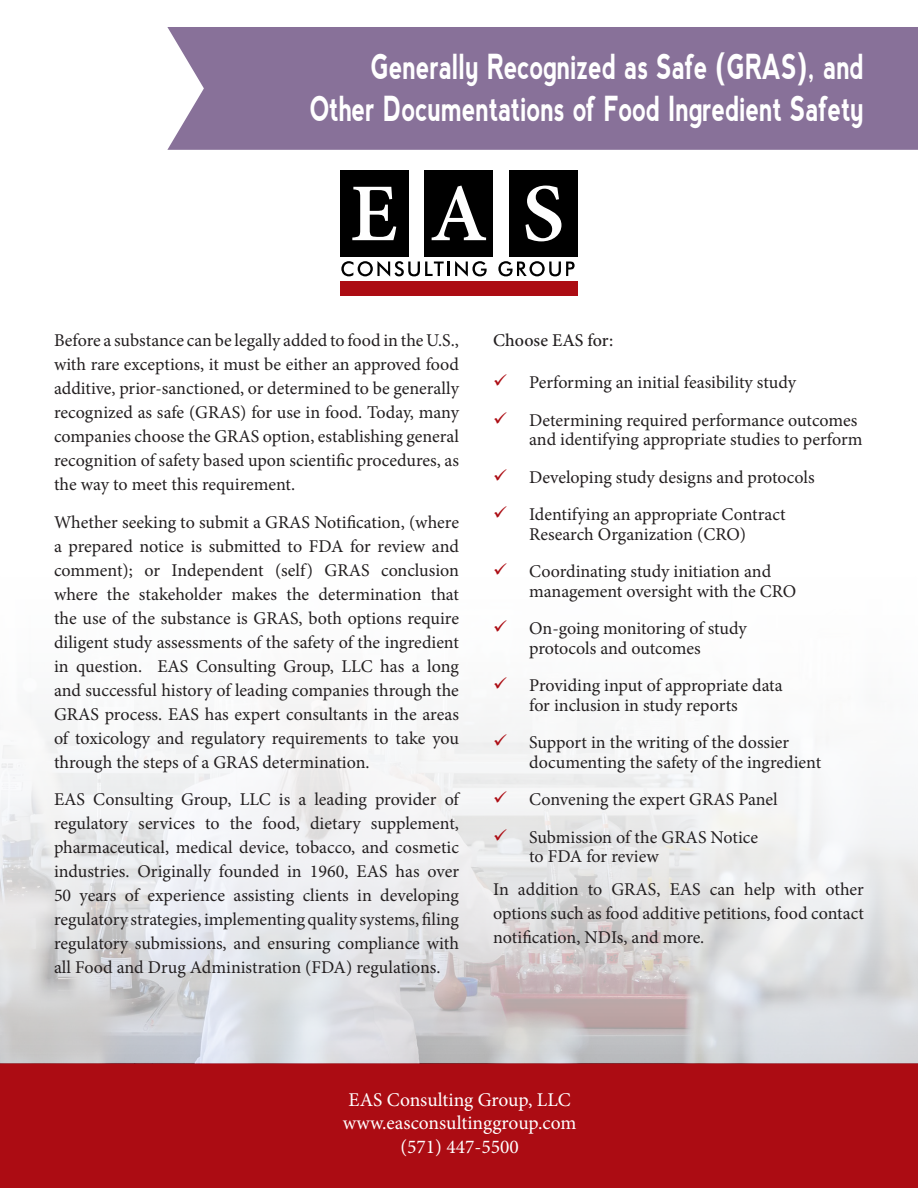
<style>
.page{position:relative;width:918px;height:1188px;background:#fff}
.page>*{position:absolute;margin:0;border:0;box-sizing:border-box;transform-origin:0 0}
.Headline_1_TIGHT_GRA{font:700 34.5px/41.4px "nevis";color:#fff;text-align:right;scale:.7 1}
.t1{font:19.5px "Minion Pro";color:#fff}
.Intro_GRAS{font:18px/24px "Minion Pro";color:#231f20;text-align:justify}
.Bullet_Listing_-_GRA{font:18px/19.5px "Minion Pro";letter-spacing:-.005em;color:#231f20}
.Intro_GRAS_2{font:500 18px "Minion Pro";color:#231f20}
</style>
<div class="page">
<div style="left:0;top:1064px;width:918px;height:124px;background:#ac0c13"></div>
<svg style="left:341px;top:261px;width:146px;height:16px"></svg>
<svg style="left:498px;top:261px;width:77px;height:15px"></svg>
<div style="left:340px;top:170px;width:68px;height:87px;background:#000"></div>
<div style="left:425px;top:170px;width:68px;height:87px;background:#000"></div>
<div style="left:509px;top:170px;width:68px;height:87px;background:#000"></div>
<div style="left:340px;top:281px;width:237px;height:15px;background:#ac0c13"></div>
<svg style="left:352px;top:187px;width:44px;height:53px"></svg>
<svg style="left:432px;top:186px;width:54px;height:54px"></svg>
<svg style="left:526px;top:186px;width:35px;height:55px"></svg>
<img style="left:0;top:694px;width:918px;height:370px">
<div style="left:167px;top:27px;width:751px;height:123px;background:#887199"></div>
<svg style="left:494px;top:734px;width:13px;height:12px"></svg>
<svg style="left:494px;top:791px;width:13px;height:12px"></svg>
<svg style="left:494px;top:829px;width:13px;height:11px"></svg>
<p class="Headline_1_TIGHT_GRA" style="left:310px;top:46px;width:793px">Generally Recognized as Safe (GRAS), and<br>Other Documentations of Food Ingredient Safety</p>
<p class="Intro_GRAS" style="left:54px;top:328px;width:407px">Before a substance can be legally added to food in the U.S., with rare exceptions, it must be either an approved food additive, prior-sanctioned, or determined to be generally recognized as safe (GRAS) for use in food. Today, many companies choose the GRAS option, establishing general recognition of safety based upon scientific procedures, as the way to meet this requirement.</p>
<p class="Intro_GRAS" style="left:54px;top:510px;width:407px">Whether seeking to submit a GRAS Notification, (where a prepared notice is submitted to FDA for review and comment); or Independent (self) GRAS conclusion where the stakeholder makes the determination that the use of the substance is GRAS, both options require diligent study assessments of the safety of the ingredient in question. EAS Consulting Group, LLC has a long and successful history of leading companies through the GRAS process. EAS has expert consultants in the areas of toxicology and regulatory requirements to take you through the steps of a GRAS determination.</p>
<p class="Intro_GRAS" style="left:54px;top:787px;width:407px">EAS Consulting Group, LLC is a leading provider of regulatory services to the food, dietary supplement, pharmaceutical, medical device, tobacco, and cosmetic industries. Originally founded in 1960, EAS has over 50 years of experience assisting clients in developing regulatory strategies, implementing quality systems, filing regulatory submissions, and ensuring compliance with all Food and Drug Administration (FDA) regulations.</p>
<p class="Intro_GRAS_2" style="left:493px;top:328px;width:122px">Choose EAS for:</p>
<p class="Bullet_Listing_-_GRA" style="left:529px;top:373px;width:268px">Performing an initial feasibility study</p>
<p class="Bullet_Listing_-_GRA" style="left:529px;top:410px;width:335px">Determining required performance outcomes and identifying appropriate studies to perform</p>
<p class="Bullet_Listing_-_GRA" style="left:529px;top:467px;width:287px">Developing study designs and protocols</p>
<p class="Bullet_Listing_-_GRA" style="left:529px;top:505px;width:258px">Identifying an appropriate Contract<br>Research Organization (CRO)</p>
<p class="Bullet_Listing_-_GRA" style="left:529px;top:562px;width:269px">Coordinating study initiation and management oversight with the CRO</p>
<p class="Bullet_Listing_-_GRA" style="left:529px;top:619px;width:219px">On-going monitoring of study protocols and outcomes</p>
<p class="Bullet_Listing_-_GRA" style="left:529px;top:676px;width:255px">Providing input of appropriate data for inclusion in study reports</p>
<p class="Bullet_Listing_-_GRA" style="left:529px;top:733px;width:294px">Support in the writing of the dossier documenting the safety of the ingredient</p>
<p class="Bullet_Listing_-_GRA" style="left:529px;top:790px;width:250px">Convening the expert GRAS Panel</p>
<p class="Bullet_Listing_-_GRA" style="left:529px;top:827px;width:230px">Submission of the GRAS Notice to FDA for review</p>
<p class="Intro_GRAS" style="left:493px;top:877px;width:372px">In addition to GRAS, EAS can help with other options such as food additive petitions, food contact notification, NDIs, and more.</p>
<p class="t1" style="left:349px;top:1087px;width:224px">EAS Consulting Group, LLC</p>
<p class="t1" style="left:343px;top:1110px;width:235px">www.easconsultinggroup.com</p>
<p class="t1" style="left:400px;top:1133px;width:120px">(571) 447-5500</p>
</div>
